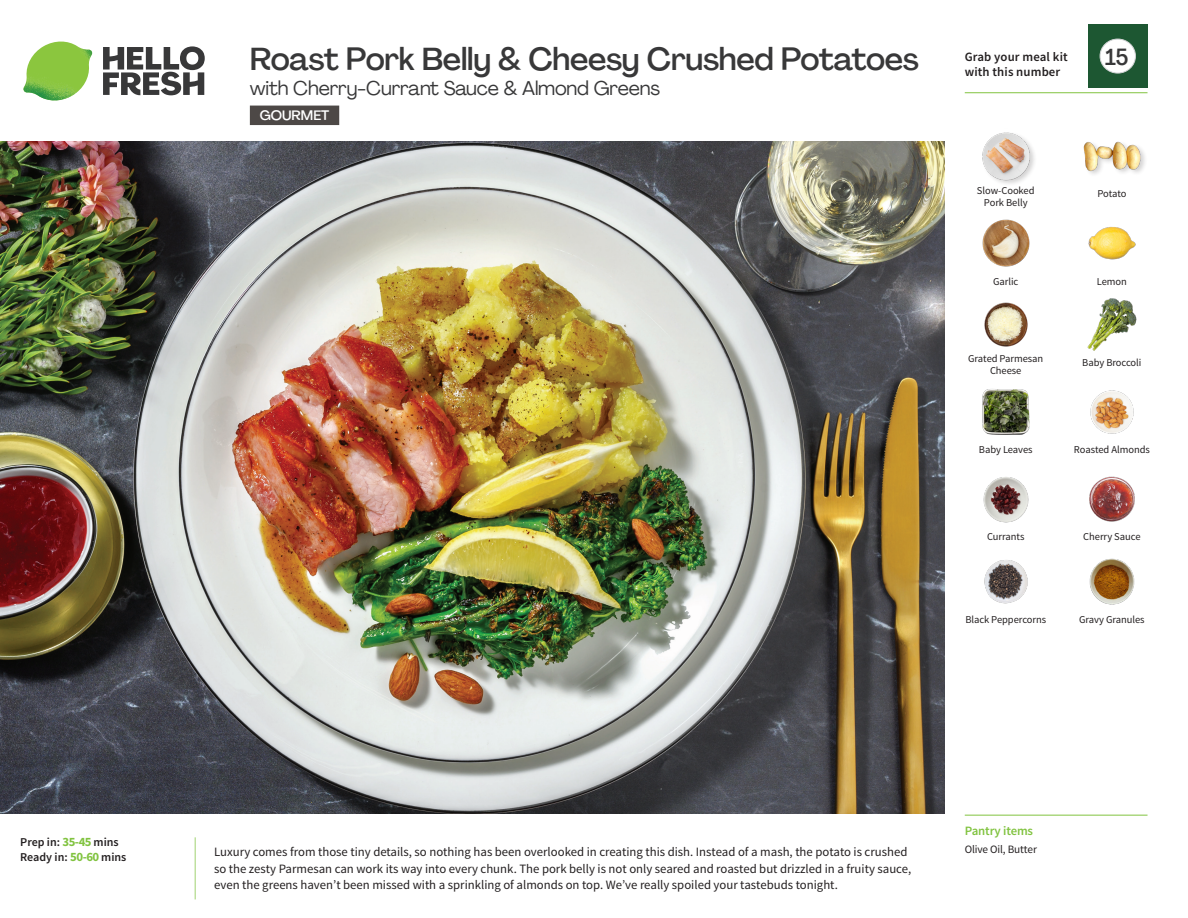
<style>
.page{position:relative;width:1188px;height:918px;background:#fff}
.page>*{position:absolute;margin:0;border:0;box-sizing:border-box;transform-origin:0 0}
._15_Titel_UK{font:500 31.5px "Agrandir";letter-spacing:-.015em;color:#383839}
._002_Label_Nr{font:500 22.8px "Agrandir";color:#383839;scale:.94 1}
._15_Titel_UK-2{font:19.5px "Agrandir";letter-spacing:-.01em;color:#383839}
.t1{font:500 13.5px "Agrandir";color:#fff}
.Step_6_Text_AU{font:12.75px/16.5px "Source Sans Pro";color:#231f20}
.t2{font:600 12.75px/15px "Source Sans Pro";letter-spacing:.01em;color:#231f20}
._04_Headers_Front{font:600 12.75px "Source Sans Pro";letter-spacing:-.01em;color:#81c340}
._04_Intro{font:600 12px "Source Sans Pro";color:#231f20}
._05_Pantry{font:11.25px "Source Sans Pro";letter-spacing:-.01em;color:#231f20}
._18_FRONT_ingredients{font:10.5px/12px "Source Sans Pro";letter-spacing:-.005em;color:#231f20;text-align:center}
.s1{font-weight:700;font-size:12.75px;color:#81c340}
</style>
<div class="page">
<svg style="left:103px;top:46px;width:102px;height:49px"></svg>
<img style="left:23px;top:42px;width:69px;height:59px">
<img style="left:0;top:142px;width:945px;height:672px">
<div style="left:250px;top:106px;width:89px;height:19px;background:#4d4846"></div>
<img style="left:1087px;top:298px;width:50px;height:53px">
<img style="left:1090px;top:390px;width:44px;height:44px">
<img style="left:982px;top:389px;width:47px;height:46px">
<img style="left:983px;top:477px;width:46px;height:46px">
<img style="left:1089px;top:558px;width:46px;height:47px">
<img style="left:984px;top:560px;width:44px;height:44px">
<img style="left:984px;top:302px;width:44px;height:45px">
<img style="left:982px;top:219px;width:48px;height:48px">
<img style="left:1088px;top:226px;width:48px;height:34px">
<img style="left:982px;top:132px;width:52px;height:52px">
<div style="left:1083px;top:141px;width:65px;height:37px;background:#231f20;opacity:.2"></div>
<img style="left:1083px;top:141px;width:58px;height:37px">
<img style="left:1089px;top:476px;width:46px;height:46px">
<hr style="left:965px;top:815px;width:183px;height:1px;background:#81c340">
<hr style="left:965px;top:92px;width:183px;height:1px;background:#81c340">
<div style="left:1088px;top:24px;width:60px;height:64px;background:#1d5732"></div>
<div style="left:1100px;top:39px;width:35px;height:34px;background:#fff;border-radius:50%"></div>
<div style="left:1100px;top:39px;width:36px;height:34px;border:1px solid #d1d2d4;border-radius:50%"></div>
<p class="_04_Intro" style="left:20px;top:835px;width:100px">Prep in: <span class="s1">35-45</span> mins</p>
<p class="_04_Intro" style="left:20px;top:850px;width:108px">Ready in: <span class="s1">50-60</span> mins</p>
<p class="_15_Titel_UK" style="left:250px;top:40px;width:671px">Roast Pork Belly &amp; Cheesy Crushed Potatoes</p>
<p class="_15_Titel_UK-2" style="left:250px;top:76px;width:412px">with Cherry-Currant Sauce &amp; Almond Greens</p>
<p class="t1" style="left:260px;top:107px;width:71px">GOURMET</p>
<p class="t2" style="left:965px;top:50px;width:104px">Grab your meal kit with this number</p>
<p class="_002_Label_Nr" style="left:1105px;top:43px;width:26px">15</p>
<p class="_18_FRONT_ingredients" style="left:977px;top:185px;width:59px">Slow-Cooked<br>Pork Belly</p>
<p class="_18_FRONT_ingredients" style="left:993px;top:275px;width:27px">Garlic</p>
<p class="_18_FRONT_ingredients" style="left:1097px;top:188px;width:31px">Potato</p>
<p class="_18_FRONT_ingredients" style="left:1097px;top:275px;width:32px">Lemon</p>
<p class="_18_FRONT_ingredients" style="left:968px;top:353px;width:77px">Grated Parmesan</p>
<p class="_18_FRONT_ingredients" style="left:1082px;top:356px;width:61px">Baby Broccoli</p>
<p class="_18_FRONT_ingredients" style="left:990px;top:365px;width:33px">Cheese</p>
<p class="_18_FRONT_ingredients" style="left:979px;top:444px;width:55px">Baby Leaves</p>
<p class="_18_FRONT_ingredients" style="left:1074px;top:444px;width:77px">Roasted Almonds</p>
<p class="_18_FRONT_ingredients" style="left:987px;top:531px;width:39px">Currants</p>
<p class="_18_FRONT_ingredients" style="left:1083px;top:531px;width:59px">Cherry Sauce</p>
<p class="_18_FRONT_ingredients" style="left:965px;top:613px;width:82px">Black Peppercorns</p>
<p class="_18_FRONT_ingredients" style="left:1079px;top:614px;width:67px">Gravy Granules</p>
<p class="Step_6_Text_AU" style="left:214px;top:844px;width:699px">Luxury comes from those tiny details, so nothing has been overlooked in creating this dish. Instead of a mash, the potato is crushed so the zesty Parmesan can work its way into every chunk. The pork belly is not only seared and roasted but drizzled in a fruity sauce, even the greens haven’t been missed with a sprinkling of almonds on top. We’ve really spoiled your tastebuds tonight.</p>
<p class="_04_Headers_Front" style="left:965px;top:822px;width:70px">Pantry items</p>
<p class="_05_Pantry" style="left:965px;top:842px;width:74px">Olive Oil, Butter</p>
</div>
